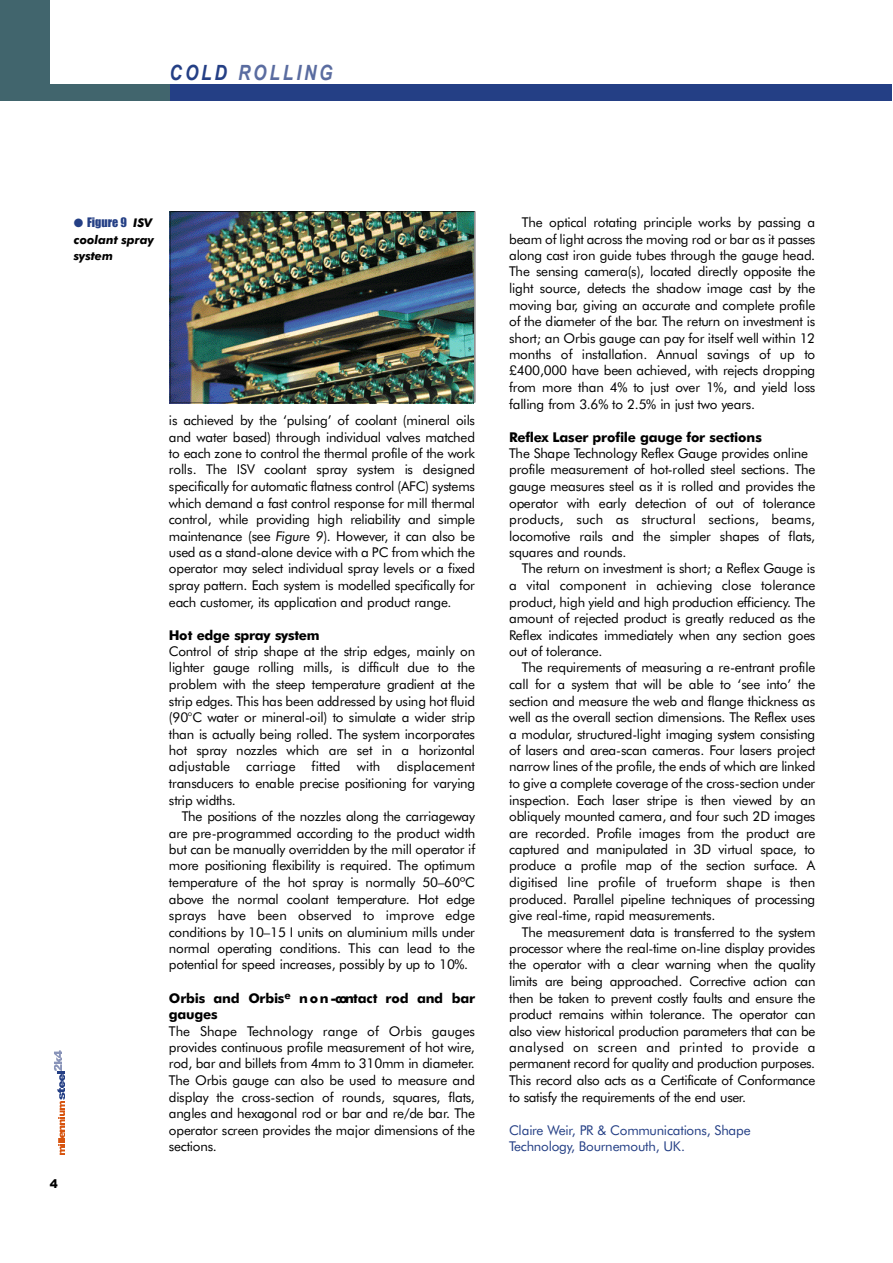
<style>
.page{position:relative;width:893px;height:1263px;background:#fff}
.page>*{position:absolute;margin:0;border:0;box-sizing:border-box;transform-origin:0 0}
.t1{font:italic 700 21px "Arial Narrow";color:#5a6ca0}
.t2{font:13.5px/16.5px "Futura BT";letter-spacing:-.02em;color:#000;text-align:justify}
.t3{font:13.5px/16.5px "Futura BT";color:#000}
.t4{font:700 13.5px/16.5px "Futura BT";letter-spacing:-.02em;color:#000}
.t5{font:13.5px/16.5px "Futura BT";letter-spacing:-.02em;color:#243f85}
.t6{font:italic 700 12px/16.5px "Futura BT";color:#000}
.t7{font:12px "Impact";color:#243f85}
.t8{font:900 12px "Arial";color:#000}
.s1{color:#243f85}
.s2{font-family:"Futura BT";font-weight:700;font-style:italic;color:#000}
.s3{font-style:italic}
</style>
<div class="page">
<svg style="left:54px;top:1050px;width:10px;height:105px"></svg>
<div style="left:0;top:84px;width:891px;height:17px;background:#243f85"></div>
<div style="left:0;top:0;width:170px;height:101px;background:#41656d"></div>
<div style="left:50px;top:0;width:841px;height:84px;background:#fff"></div>
<img style="left:170px;top:211px;width:305px;height:191px">
<h1 class="t1" style="left:170px;top:61px;width:165px"><span class="s1">COLD</span> R O L L I N G</h1>
<p class="t7" style="left:74px;top:215px;width:80px">● Figure 9 <span class="s2">IS V</span></p>
<p class="t6" style="left:74px;top:232px;width:82px">coolant spray s y s te m</p>
<p class="t8" style="left:50px;top:1175px;width:10px">4</p>
<p class="t2" style="left:169px;top:413px;width:308px">is achieved by the ‘pulsing’ of coolant (mineral oils and water based) through individual valves matched to each zone to control the thermal profile of the work rolls. The ISV coolant spray system is designed specifically for automatic flatness control (AFC) systems which demand a fast control response for mill thermal control, while providing high reliability and simple maintenance (see <span class="s3">Figure 9</span>). However, it can also be used as a stand-alone device with a PC from which the operator may select individual spray levels or a fixed spray pattern. Each system is modelled specifically for each customer, its application and product range.</p>
<p class="t4" style="left:169px;top:628px;width:152px">Hot edge spray system</p>
<p class="t2" style="left:169px;top:644px;width:308px">Control of strip shape at the strip edges, mainly on lighter gauge rolling mills, is difficult due to the problem with the steep temperature gradient at the strip edges. This has been addressed by using hot fluid (90°C water or mineral-oil) to simulate a wider strip than is actually being rolled. The system incorporates hot spray nozzles which are set in a horizontal adjustable carriage fitted with displacement transducers to enable precise positioning for varying strip widths.</p>
<p class="t2" style="left:169px;top:809px;width:308px;text-indent:13px">The positions of the nozzles along the carriageway are pre-programmed according to the product width but can be manually overridden by the mill operator if more positioning flexibility is required. The optimum temperature of the hot spray is normally 50–60ºC above the normal coolant temperature. Hot edge sprays have been observed to improve edge conditions by 10–15 I units on aluminium mills under normal operating conditions. This can lead to the potential for speed increases, possibly by up to 10%.</p>
<p class="t4" style="left:169px;top:991px;width:308px">Orbis and Orbis<sup>e</sup> n o n -contact rod and bar g a u g e s</p>
<p class="t2" style="left:169px;top:1024px;width:308px">The Shape Technology range of Orbis gauges provides continuous profile measurement of hot wire, rod, bar and billets from 4mm to 310mm in diameter.<br>The Orbis gauge can also be used to measure and display the cross-section of rounds, squares, flats, angles and hexagonal rod or bar and re/de bar. The operator screen provides the major dimensions of the se c tio n s.</p>
<p class="t2" style="left:509px;top:215px;width:308px;text-indent:13px">The optical rotating principle works by passing a beam of light across the moving rod or bar as it passes along cast iron guide tubes through the gauge head.<br>The sensing camera(s), located directly opposite the light source, detects the shadow image cast by the moving bar, giving an accurate and complete profile of the diameter of the bar. The return on investment is short; an Orbis gauge can pay for itself well within 12 months of installation. Annual savings of up to £400,000 have been achieved, with rejects dropping from more than 4% to just over 1%, and yield loss falling from 3.6% to 2.5% in just two years.</p>
<p class="t4" style="left:509px;top:430px;width:254px">Re flex Laser profile gauge for sections</p>
<p class="t3" style="left:509px;top:446px;width:308px">The Shape Technology Reflex Gauge provides online profile measurement of hot-rolled steel sections. The gauge measures steel as it is rolled and provides the operator with early detection of out of tolerance products, such as structural sections, beams, locomotive rails and the simpler shapes of flats, squares and rounds.</p>
<p class="t2" style="left:509px;top:562px;width:308px;text-indent:13px">The return on investment is short; a Reflex Gauge is a vital component in achieving close tolerance product, high yield and high production efficiency. The amount of rejected product is greatly reduced as the Reflex indicates immediately when any section goes out of tolerance.</p>
<p class="t2" style="left:509px;top:661px;width:308px;text-indent:13px">The requirements of measuring a re-entrant profile call for a system that will be able to ‘see into’ the section and measure the web and flange thickness as well as the overall section dimensions. The Reflex uses a modular, structured-light imaging system consisting of lasers and area-scan cameras. Four lasers project narrow lines of the profile, the ends of which are linked to give a complete coverage of the cross-section under inspection. Each laser stripe is then viewed by an obliquely mounted camera, and four such 2D images are recorded. Profile images from the product are captured and manipulated in 3D virtual space, to produce a profile map of the section surface. A digitised line profile of trueform shape is then produced. Parallel pipeline techniques of processing give real-time, rapid measurements.</p>
<p class="t2" style="left:509px;top:925px;width:308px;text-indent:13px">The measurement data is transferred to the system processor where the real-time on-line display provides the operator with a clear warning when the quality limits are being approached. Corrective action can then be taken to prevent costly faults and ensure the product remains within tolerance. The operator can also view historical production parameters that can be analysed on screen and printed to provide a permanent record for quality and production purposes.<br>This record also acts as a Certificate of Conformance to satisfy the requirements of the end user.</p>
<p class="t5" style="left:509px;top:1123px;width:243px">Claire We ir, PR &amp; Communications, Shape<br>Te c h n o lo g y, Bournemouth, UK.</p>
</div>
